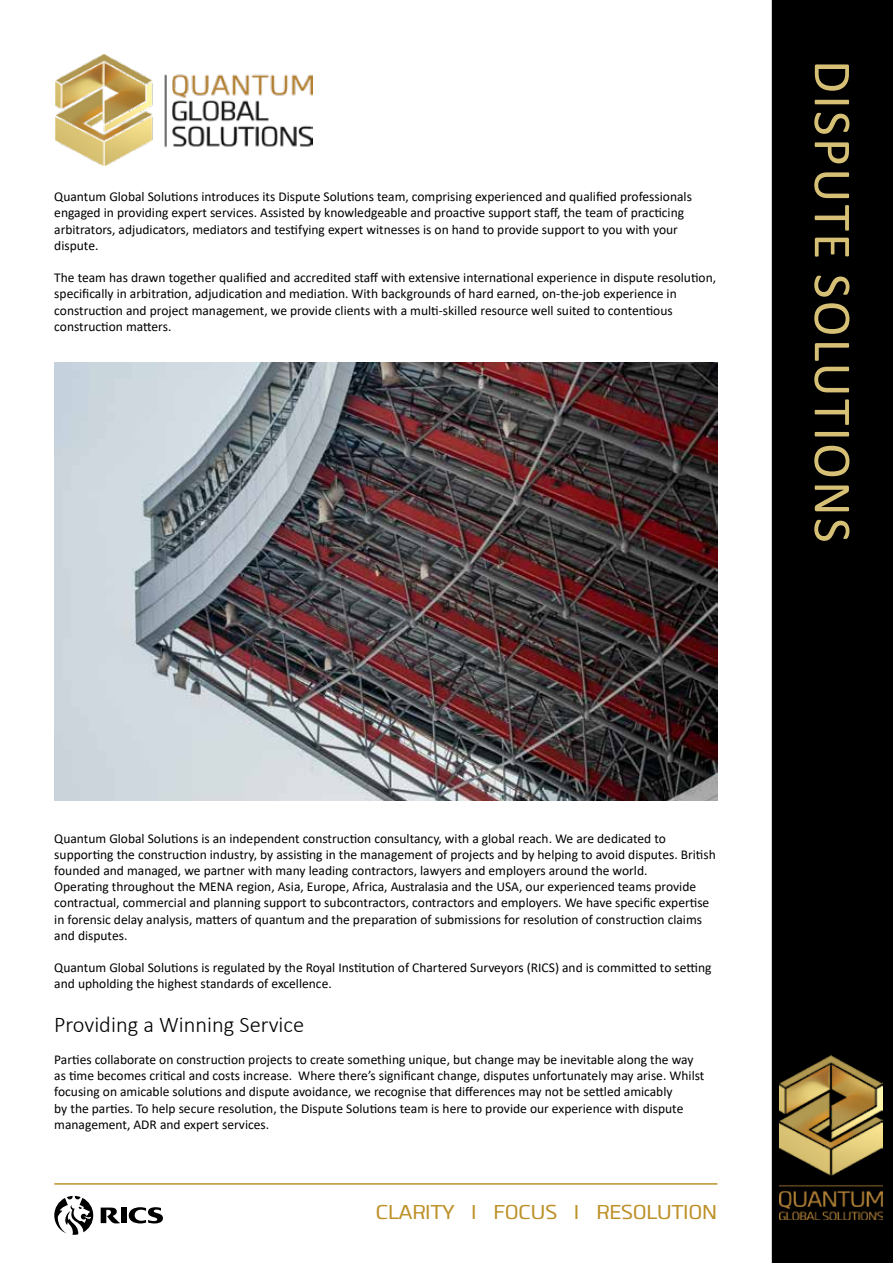
<style>
.page{position:relative;width:893px;height:1263px;background:#fff}
.page>*{position:absolute;margin:0;border:0;box-sizing:border-box;transform-origin:0 0}
.t1{font:54px "Calibri";letter-spacing:.04em;color:#d6c076}
.t2{font:300 22.5px "Calibri";color:#000}
.t3{font:21px "Clio XS Regular";letter-spacing:-.03em;color:#bd9129}
.t4{font:13.5px/16.2px "Calibri";color:#000}
</style>
<div class="page">
<img style="left:54px;top:363px;width:664px;height:438px">
<div style="left:772px;top:0;width:121px;height:1263px;background:#000"></div>
<img style="left:779px;top:1055px;width:104px;height:165px">
<hr style="left:54px;top:1183px;width:663px;height:2px;background:#bd922d">
<svg style="left:129px;top:1207px;width:34px;height:16px"></svg>
<div style="left:121px;top:1207px;width:6px;height:16px;background:#000"></div>
<svg style="left:101px;top:1207px;width:19px;height:16px"></svg>
<svg style="left:54px;top:1196px;width:39px;height:39px"></svg>
<img style="left:56px;top:54px;width:256px;height:111px">
<p class="t4" style="left:54px;top:188px;width:639px">Quantum Global Solutions introduces its Dispute Solutions team, comprising experienced and qualified professionals engaged in providing expert services. Assisted by knowledgeable and proactive support staff, the team of practicing arbitrators, adjudicators, mediators and testifying expert witnesses is on hand to provide support to you with your dispute.</p>
<p class="t4" style="left:54px;top:269px;width:663px">The team has drawn together qualified and accredited staff with extensive international experience in dispute resolution, specifically in arbitration, adjudication and mediation. With backgrounds of hard earned, on-the-job experience in construction and project management, we provide clients with a multi-skilled resource well suited to contentious construction matters.</p>
<h1 class="t1" style="left:870px;top:60px;width:484px;rotate:90deg">DISPUTE SOLUTIONS</h1>
<p class="t4" style="left:54px;top:830px;width:663px">Quantum Global Solutions is an independent construction consultancy, with a global reach. We are dedicated to supporting the construction industry, by assisting in the management of projects and by helping to avoid disputes. British founded and managed, we partner with many leading contractors, lawyers and employers around the world.<br>Operating throughout the MENA region, Asia, Europe, Africa, Australasia and the USA, our experienced teams provide contractual, commercial and planning support to subcontractors, contractors and employers. We have specific expertise in forensic delay analysis, matters of quantum and the preparation of submissions for resolution of construction claims and disputes.</p>
<p class="t4" style="left:54px;top:959px;width:659px">Quantum Global Solutions is regulated by the Royal Institution of Chartered Surveyors (RICS) and is committed to setting and upholding the highest standards of excellence.</p>
<h2 class="t2" style="left:54px;top:1010px;width:251px">Providing a Winning Service</h2>
<p class="t4" style="left:54px;top:1051px;width:652px">Parties collaborate on construction projects to create something unique, but change may be inevitable along the way as time becomes critical and costs increase. Where there’s significant change, disputes unfortunately may arise. Whilst focusing on amicable solutions and dispute avoidance, we recognise that differences may not be settled amicably<br>by the parties. To help secure resolution, the Dispute Solutions team is here to provide our experience with dispute management, ADR and expert services.</p>
<h3 class="t3" style="left:376px;top:1200px;width:343px">CLARITY I FOCUS I RESOLUTION</h3>
</div>
